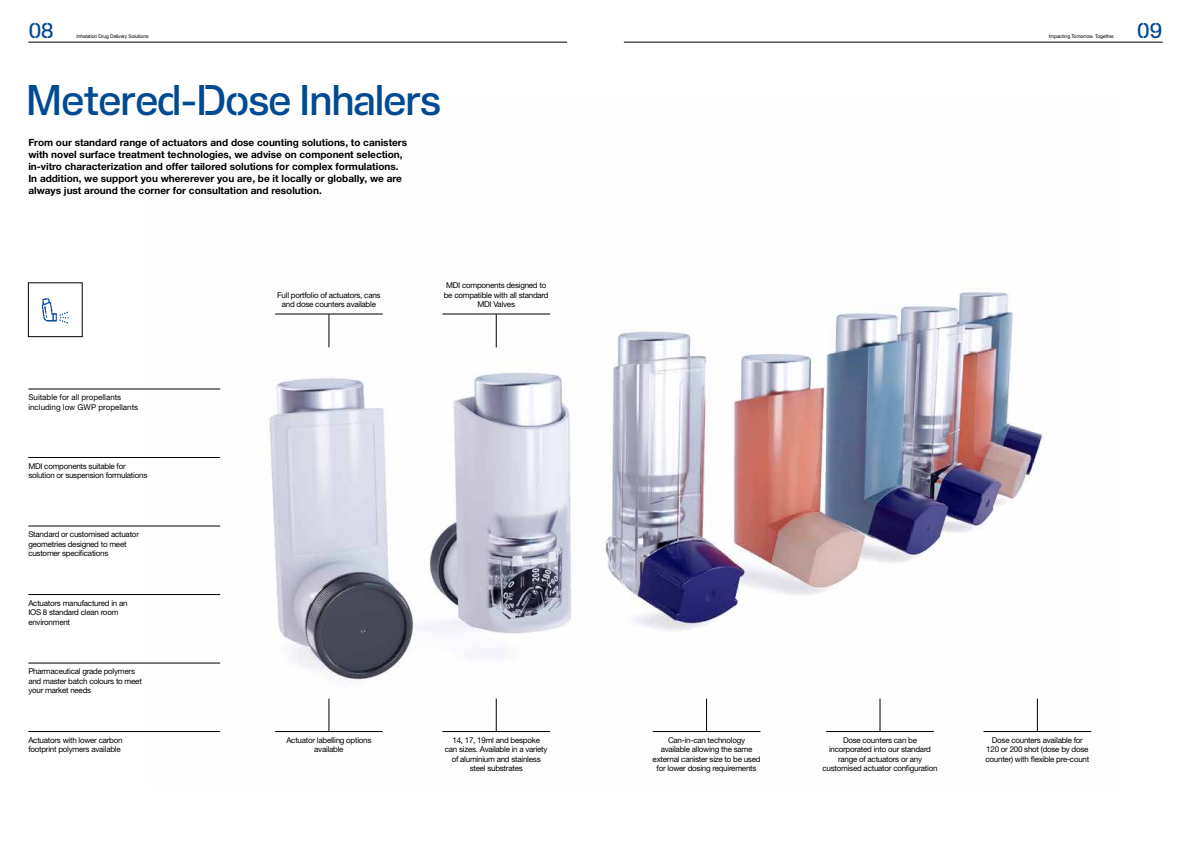
<style>
.page{position:relative;width:1191px;height:842px;background:#fff}
.page>*{position:absolute;margin:0;border:0;box-sizing:border-box;transform-origin:0 0}
.t1{font:500 40px "H&T Stencil";letter-spacing:-.04em;color:#004a93}
.t2{font:500 20px "H&T Stencil";color:#004a93}
.t3{font:700 10px/12px "Helvetica Neue LT Pro";color:#000}
.t4{font:8px/9.6px "Helvetica Neue LT Pro";letter-spacing:-.03em;color:#000;text-align:center}
.t5{font:8px/9.6px "Helvetica Neue LT Pro";color:#000}
.t6{font:5px "Helvetica Neue LT Pro";letter-spacing:-.02em;color:#000}
</style>
<div class="page">
<img style="left:146px;top:292px;width:946px;height:441px">
<img style="left:41px;top:298px;width:28px;height:26px">
<div style="left:28px;top:283px;width:54px;height:54px;border:1px solid #000"></div>
<hr style="left:28px;top:389px;width:192px;height:1px;background:#000">
<hr style="left:28px;top:457px;width:192px;height:1px;background:#000">
<hr style="left:28px;top:526px;width:192px;height:1px;background:#000">
<hr style="left:28px;top:594px;width:192px;height:1px;background:#000">
<hr style="left:28px;top:731px;width:192px;height:1px;background:#000">
<hr style="left:275px;top:731px;width:108px;height:1px;background:#000">
<hr style="left:442px;top:731px;width:108px;height:1px;background:#000">
<hr style="left:652px;top:731px;width:108px;height:1px;background:#000">
<hr style="left:826px;top:731px;width:108px;height:1px;background:#000">
<hr style="left:983px;top:731px;width:108px;height:1px;background:#000">
<hr style="left:329px;top:699px;width:1px;height:33px;background:#000">
<hr style="left:275px;top:314px;width:108px;height:1px;background:#000">
<hr style="left:329px;top:314px;width:1px;height:33px;background:#000">
<hr style="left:442px;top:314px;width:108px;height:1px;background:#000">
<hr style="left:496px;top:314px;width:1px;height:33px;background:#000">
<hr style="left:496px;top:699px;width:1px;height:33px;background:#000">
<hr style="left:706px;top:699px;width:1px;height:33px;background:#000">
<hr style="left:880px;top:699px;width:1px;height:33px;background:#000">
<hr style="left:1037px;top:699px;width:1px;height:33px;background:#000">
<hr style="left:28px;top:663px;width:192px;height:1px;background:#000">
<hr style="left:624px;top:42px;width:538px;height:1px;background:#000">
<hr style="left:28px;top:42px;width:539px;height:1px;background:#000">
<h2 class="t2" style="left:28px;top:13px;width:27px">08</h2>
<p class="t6" style="left:77px;top:33px;width:73px">Inhalation Drug Delivery Solutions</p>
<p class="t6" style="left:1048px;top:33px;width:67px">Impacting Tomorrow. Together.</p>
<h2 class="t2" style="left:1136px;top:13px;width:27px">09</h2>
<h1 class="t1" style="left:26px;top:65px;width:417px">Metered-Dose Inhalers</h1>
<p class="t3" style="left:28px;top:136px;width:380px">From our standard range of actuators and dose counting solutions, to canisters with novel surface treatment technologies, we advise on component selection, in-vitro characterization and offer tailored solutions for complex formulations.<br>In addition, we support you whererever you are, be it locally or globally, we are always just around the corner for consultation and resolution.</p>
<p class="t5" style="left:28px;top:392px;width:111px">Suitable for all propellants including low GWP propellants</p>
<p class="t4" style="left:28px;top:461px;width:120px;text-align:left">MDI components suitable for solution or suspension formulations</p>
<p class="t4" style="left:28px;top:529px;width:112px;text-align:left">Standard or customised actuator geometries designed to meet customer specifications</p>
<p class="t4" style="left:28px;top:598px;width:101px;text-align:left">Actuators manufactured in an<br>IOS 8 standard clean room environment</p>
<p class="t4" style="left:28px;top:666px;width:115px;text-align:left">Pharmaceutical grade polymers and master batch colours to meet your market needs</p>
<p class="t4" style="left:28px;top:735px;width:96px;text-align:left">Actuators with lower carbon footprint polymers available</p>
<p class="t4" style="left:277px;top:290px;width:105px">Full portfolio of actuators, cans and dose counters available</p>
<p class="t4" style="left:444px;top:280px;width:106px">MDI components designed to be compatible with all standard<br>MDI Valves</p>
<p class="t4" style="left:286px;top:735px;width:87px">Actuator labelling options available</p>
<p class="t4" style="left:445px;top:735px;width:104px">14, 17, 19ml and bespoke<br>can sizes. Available in a variety of aluminium and stainless steel substrates</p>
<p class="t4" style="left:652px;top:735px;width:109px">Can-in-can technology available allowing the same external canister size to be used for lower dosing requirements</p>
<p class="t4" style="left:822px;top:735px;width:116px">Dose counters can be incorporated into our standard range of actuators or any customised actuator configuration</p>
<p class="t4" style="left:985px;top:735px;width:105px">Dose counters available for<br>120 or 200 shot (dose by dose counter) with flexible pre-count</p>
</div>
